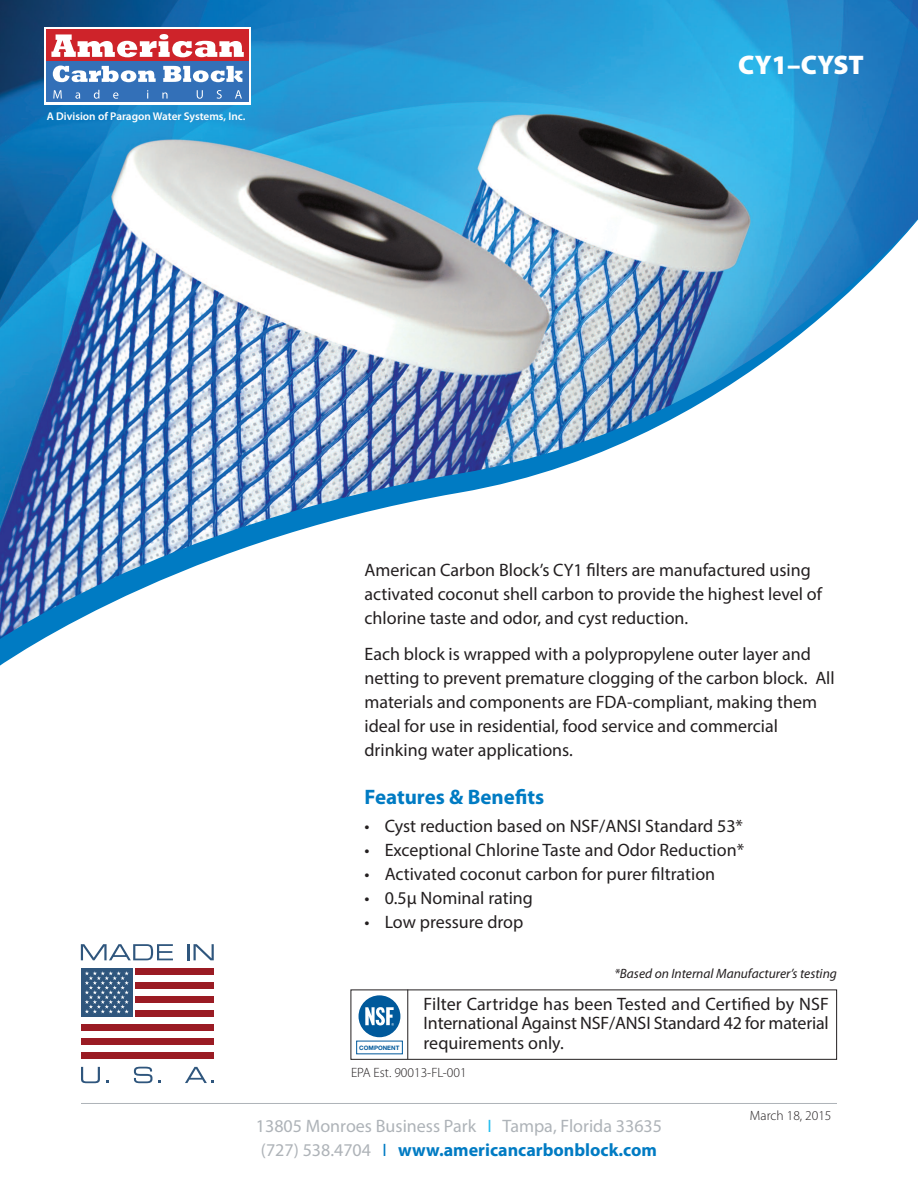
<style>
.page{position:relative;width:918px;height:1188px;background:#fff}
.page>*{position:absolute;margin:0;border:0;box-sizing:border-box;transform-origin:0 0}
.t1{font:900 27px "Myriad Pro";color:#fff}
.t2{font:700 21px "Myriad Pro";color:#007bc3}
.t3{font:18px/24px "Myriad Pro";color:#231f20}
.t4{font:18px/24px "Myriad Pro";color:#aeb3b8}
.t5{font:italic 13.5px "Myriad Pro";color:#231f20}
.t6{font:300 13.5px "Myriad Pro";color:#231f20}
.t7{font:600 11.25px "Myriad Pro";color:#fff}
.t8{font:700 6px "Helvetica Neue";color:#00599b}
.s1{color:#25bdef}
.s2{color:#007bc3}
.s3{font-weight:700;color:#007bc3}
</style>
<div class="page">
<img style="left:0;top:0;width:918px;height:202px">
<svg style="left:0;top:202px;width:918px;height:464px"></svg>
<div style="left:44px;top:27px;width:207px;height:77px;background:#fff"></div>
<div style="left:47px;top:29px;width:202px;height:73px;background:#ce232a"></div>
<svg style="left:51px;top:34px;width:193px;height:23px"></svg>
<div style="left:47px;top:62px;width:202px;height:40px;background:#3370b8"></div>
<svg style="left:53px;top:90px;width:9px;height:9px"></svg>
<svg style="left:75px;top:92px;width:5px;height:7px"></svg>
<svg style="left:94px;top:90px;width:5px;height:9px"></svg>
<svg style="left:113px;top:92px;width:5px;height:7px"></svg>
<svg style="left:162px;top:92px;width:6px;height:7px"></svg>
<svg style="left:197px;top:90px;width:6px;height:9px"></svg>
<svg style="left:217px;top:90px;width:5px;height:9px"></svg>
<svg style="left:235px;top:90px;width:7px;height:9px"></svg>
<svg style="left:53px;top:66px;width:103px;height:16px"></svg>
<svg style="left:163px;top:66px;width:79px;height:16px"></svg>
<div style="left:81px;top:968px;width:51px;height:49px;background:#2f567d"></div>
<div style="left:135px;top:968px;width:79px;height:7px;background:#9a1b23"></div>
<div style="left:135px;top:982px;width:79px;height:7px;background:#9a1b23"></div>
<div style="left:135px;top:996px;width:79px;height:7px;background:#9a1b23"></div>
<div style="left:135px;top:1010px;width:79px;height:7px;background:#9a1b23"></div>
<div style="left:81px;top:1024px;width:133px;height:7px;background:#9a1b23"></div>
<div style="left:81px;top:1038px;width:133px;height:7px;background:#9a1b23"></div>
<div style="left:81px;top:1052px;width:133px;height:7px;background:#9a1b23"></div>
<svg style="left:85px;top:971px;width:44px;height:42px"></svg>
<svg style="left:81px;top:944px;width:92px;height:16px"></svg>
<svg style="left:187px;top:944px;width:27px;height:16px"></svg>
<svg style="left:81px;top:1067px;width:19px;height:16px"></svg>
<svg style="left:134px;top:1067px;width:18px;height:16px"></svg>
<svg style="left:185px;top:1067px;width:29px;height:16px"></svg>
<hr style="left:81px;top:1103px;width:756px;height:1px;background:#aeb3b8">
<div style="left:351px;top:990px;width:486px;height:70px;border:1px solid #231f20"></div>
<svg style="left:352px;top:994px;width:54px;height:63px"></svg>
<div style="left:359px;top:995px;width:41px;height:42px;background:#00599b;border-radius:50%"></div>
<svg style="left:365px;top:1007px;width:29px;height:19px"></svg>
<hr style="left:407px;top:990px;width:1px;height:69px;background:#231f20">
<p class="t7" style="left:47px;top:112px;width:200px">A Division of Paragon Water Systems, Inc.</p>
<h1 class="t1" style="left:738px;top:55px;width:127px">CY1–CYST</h1>
<p class="t3" style="left:364px;top:559px;width:459px">American Carbon Block’s CY1 filters are manufactured using activated coconut shell carbon to provide the highest level of chlorine taste and odor, and cyst reduction.</p>
<p class="t3" style="left:364px;top:643px;width:472px">Each block is wrapped with a polypropylene outer layer and netting to prevent premature clogging of the carbon block. All materials and components are FDA-compliant, making them ideal for use in residential, food service and commercial drinking water applications.</p>
<p class="t2" style="left:364px;top:789px;width:181px">Features &amp; Benefits</p>
<p class="t3" style="left:364px;top:816px;width:380px">• Cyst reduction based on NSF/ANSI Standard 53*</p>
<p class="t3" style="left:364px;top:840px;width:381px">• Exceptional Chlorine Taste and Odor Reduction*</p>
<p class="t3" style="left:364px;top:864px;width:352px">• Activated coconut carbon for purer filtration</p>
<p class="t3" style="left:364px;top:888px;width:170px">• 0.5µ Nominal rating</p>
<p class="t3" style="left:364px;top:912px;width:160px">• Low pressure drop</p>
<p class="t5" style="left:614px;top:968px;width:224px">*Based on Internal Manufacturer’s testing</p>
<p class="t3" style="left:424px;top:995px;width:407px;line-height:19.5px">Filter Cartridge has been Tested and Certified by NSF<br>International Against NSF/ANSI Standard 42 for material</p>
<p class="t8" style="left:359px;top:1045px;width:42px">COMPONENT</p>
<p class="t3" style="left:424px;top:1032px;width:142px">requirements only.</p>
<p class="t6" style="left:351px;top:1067px;width:117px">EPA Est. 90013-FL-001</p>
<p class="t4" style="left:256px;top:1116px;width:408px">13805 Monroes Business Park <span class="s1">I</span> Tampa, Florida 33635 (727) 538.4704 <span class="s2">I</span> <span class="s3">www.americancarbonblock.com</span></p>
<p class="t6" style="left:750px;top:1110px;width:83px">March 18, 2015</p>
</div>
